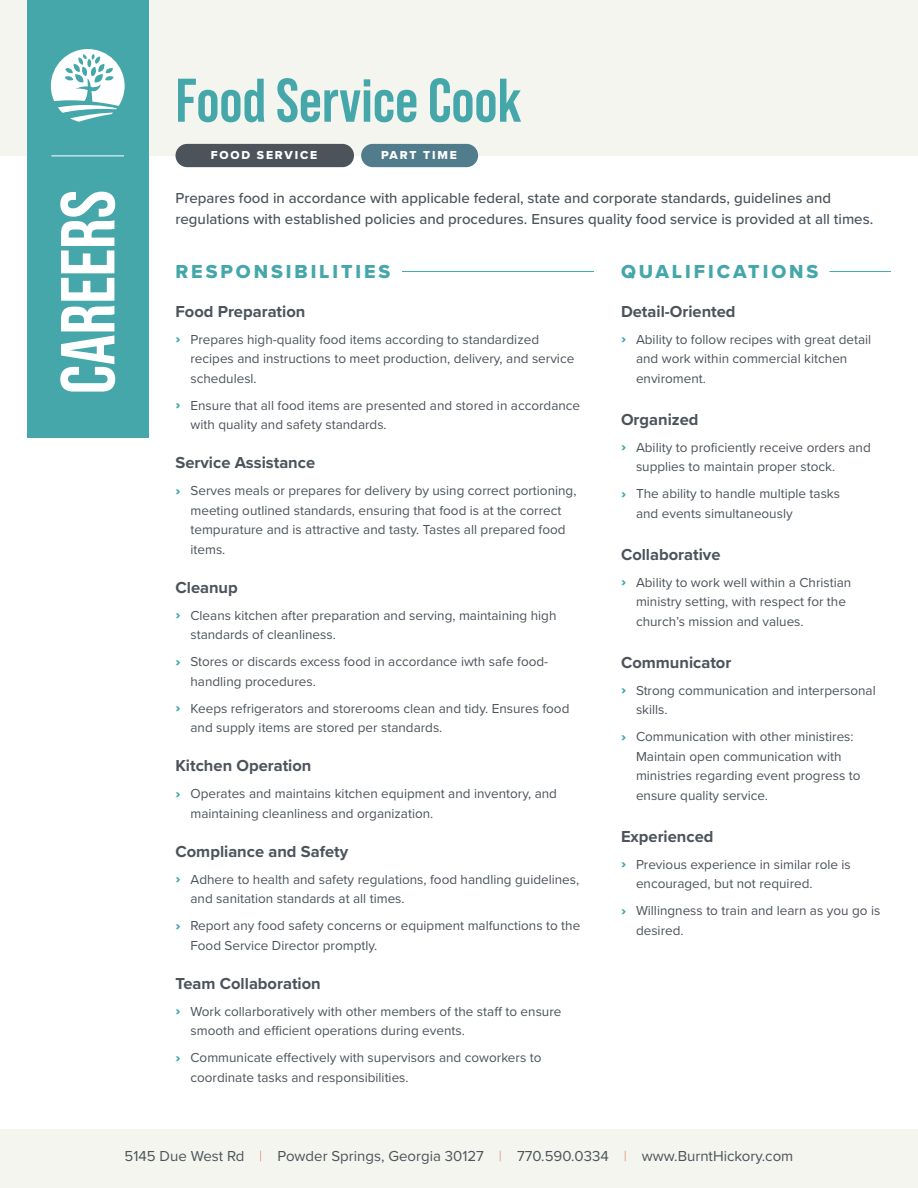
<style>
.page{position:relative;width:918px;height:1188px;background:#fff}
.page>*{position:absolute;margin:0;border:0;box-sizing:border-box;transform-origin:0 0}
.t1{font:700 76.35px "Bebas Neue Pro";color:#fff}
.Title_Heading{font:700 61.5px "Bebas Neue Pro";color:#45a7aa}
.Section_Heading{font:19.5px "Proxima Nova Extrabld";letter-spacing:.15em;color:#45a7aa}
.Responsibilities_Title{font:700 16.5px "Proxima Nova";color:#4c535b}
.Abstract_Copy{font:500 15px/21px "Proxima Nova";color:#4c535b}
.t2{font:15px "Proxima Nova";color:#4c535b}
.t3{font:13.5px/19.5px "Proxima Nova";color:#4c535b}
.Detail_Bubble{font:12px "Proxima Nova Extrabld";letter-spacing:.15em;color:#fff}
.s1{font-weight:900;color:#45a7aa}
.s2{font-family:"Proxima Nova T";font-weight:100;color:#d05e39}
</style>
<div class="page">
<div style="left:0;top:1129px;width:918px;height:59px;background:#f5f5ef"></div>
<div style="left:0;top:0;width:918px;height:156px;background:#f5f5ef"></div>
<div style="left:27px;top:0;width:121px;height:438px;background:#45a7aa"></div>
<hr style="left:51px;top:156px;width:73px;height:1px;background:#fff">
<svg style="left:51px;top:49px;width:74px;height:73px"></svg>
<div style="left:176px;top:144px;width:178px;height:23px;background:#4c535b;border-radius:12px"></div>
<div style="left:361px;top:144px;width:117px;height:23px;background:#507c8b;border-radius:12px"></div>
<hr style="left:402px;top:271px;width:192px;height:1px;background:#45a7aa">
<hr style="left:830px;top:271px;width:61px;height:1px;background:#45a7aa">
<h1 class="t1" style="left:44px;top:394px;width:206px;rotate:-90deg">CAREERS</h1>
<p class="Title_Heading" style="left:176px;top:65px;width:348px">Food Service Cook</p>
<p class="Detail_Bubble" style="left:211px;top:146px;width:108px">FOOD SERVICE</p>
<p class="Detail_Bubble" style="left:381px;top:146px;width:77px">PART TIME</p>
<p class="Abstract_Copy" style="left:176px;top:187px;width:699px">Prepares food in accordance with applicable federal, state and corporate standards, guidelines and regulations with established policies and procedures. Ensures quality food service is provided at all times.</p>
<p class="Section_Heading" style="left:176px;top:257px;width:216px">RESPONSIBILITIES</p>
<p class="Responsibilities_Title" style="left:176px;top:299px;width:131px">Food Preparation</p>
<p class="t3" style="left:190px;top:329px;width:385px;text-indent:-15px"><span class="s1">›</span> Prepares high-quality food items according to standardized recipes and instructions to meet production, delivery, and service schedulesl.</p>
<p class="t3" style="left:190px;top:395px;width:391px;text-indent:-15px"><span class="s1">›</span> Ensure that all food items are presented and stored in accordance with quality and safety standards.</p>
<p class="Responsibilities_Title" style="left:176px;top:451px;width:141px">Service Assistance</p>
<p class="t3" style="left:190px;top:481px;width:387px;text-indent:-15px"><span class="s1">›</span> Serves meals or prepares for delivery by using correct portioning, meeting outlined standards, ensuring that food is at the correct tempurature and is attractive and tasty. Tastes all prepared food items.</p>
<p class="Responsibilities_Title" style="left:176px;top:575px;width:64px">Cleanup</p>
<p class="t3" style="left:190px;top:605px;width:368px;text-indent:-15px"><span class="s1">›</span> Cleans kitchen after preparation and serving, maintaining high standards of cleanliness.</p>
<p class="t3" style="left:190px;top:652px;width:359px;text-indent:-15px"><span class="s1">›</span> Stores or discards excess food in accordance iwth safe food&shy;handling procedures.</p>
<p class="t3" style="left:190px;top:698px;width:380px;text-indent:-15px"><span class="s1">›</span> Keeps refrigerators and storerooms clean and tidy. Ensures food and supply items are stored per standards.</p>
<p class="Responsibilities_Title" style="left:176px;top:754px;width:138px">Kitchen Operation</p>
<p class="t3" style="left:190px;top:784px;width:368px;text-indent:-15px"><span class="s1">›</span> Operates and maintains kitchen equipment and inventory, and maintaining cleanliness and organization.</p>
<p class="Responsibilities_Title" style="left:176px;top:839px;width:174px">Compliance and Safety</p>
<p class="t3" style="left:190px;top:869px;width:390px;text-indent:-15px"><span class="s1">›</span> Adhere to health and safety regulations, food handling guidelines, and sanitation standards at all times.</p>
<p class="t3" style="left:190px;top:916px;width:391px;text-indent:-15px"><span class="s1">›</span> Report any food safety concerns or equipment malfunctions to the<br>Food Service Director promptly.</p>
<p class="Responsibilities_Title" style="left:176px;top:971px;width:147px">Team Collaboration</p>
<p class="t3" style="left:190px;top:1001px;width:372px;text-indent:-15px"><span class="s1">›</span> Work collarboratively with other members of the staff to ensure smooth and efficient operations during events.</p>
<p class="t3" style="left:190px;top:1048px;width:352px;text-indent:-15px"><span class="s1">›</span> Communicate effectively with supervisors and coworkers to coordinate tasks and responsibilities.</p>
<p class="Section_Heading" style="left:621px;top:257px;width:199px">QUALIFICATIONS</p>
<p class="Responsibilities_Title" style="left:621px;top:299px;width:116px">Detail-Oriented</p>
<p class="t3" style="left:636px;top:329px;width:237px;text-indent:-15px"><span class="s1">›</span> Ability to follow recipes with great detail and work within commercial kitchen enviroment.</p>
<p class="Responsibilities_Title" style="left:621px;top:407px;width:79px">Organized</p>
<p class="t3" style="left:636px;top:437px;width:236px;text-indent:-15px"><span class="s1">›</span> Ability to proficiently receive orders and supplies to maintain proper stock.</p>
<p class="t3" style="left:636px;top:484px;width:206px;text-indent:-15px"><span class="s1">›</span> The ability to handle multiple tasks and events simultaneously</p>
<p class="Responsibilities_Title" style="left:621px;top:542px;width:101px">Collaborative</p>
<p class="t3" style="left:636px;top:572px;width:217px;text-indent:-15px"><span class="s1">›</span> Ability to work well within a Christian ministry setting, with respect for the church’s mission and values.</p>
<p class="Responsibilities_Title" style="left:621px;top:650px;width:112px">Communicator</p>
<p class="t3" style="left:636px;top:680px;width:241px;text-indent:-15px"><span class="s1">›</span> Strong communication and interpersonal skills.</p>
<p class="t3" style="left:636px;top:727px;width:226px;text-indent:-15px"><span class="s1">›</span> Communication with other ministires:<br>Maintain open communication with ministries regarding event progress to ensure quality service.</p>
<p class="Responsibilities_Title" style="left:621px;top:824px;width:94px">Experienced</p>
<p class="t3" style="left:636px;top:854px;width:216px;text-indent:-15px"><span class="s1">›</span> Previous experience in similar role is encouraged, but not required.</p>
<p class="t3" style="left:636px;top:901px;width:246px;text-indent:-15px"><span class="s1">›</span> Willingness to train and learn as you go is desired.</p>
<p class="t2" style="left:125px;top:1145px;width:670px">5145 Due West Rd <span class="s2">|</span> Powder Springs, Georgia 30127 <span class="s2">|</span> 770.590.0334 <span class="s2">|</span> www.BurntHickory.com</p>
</div>
